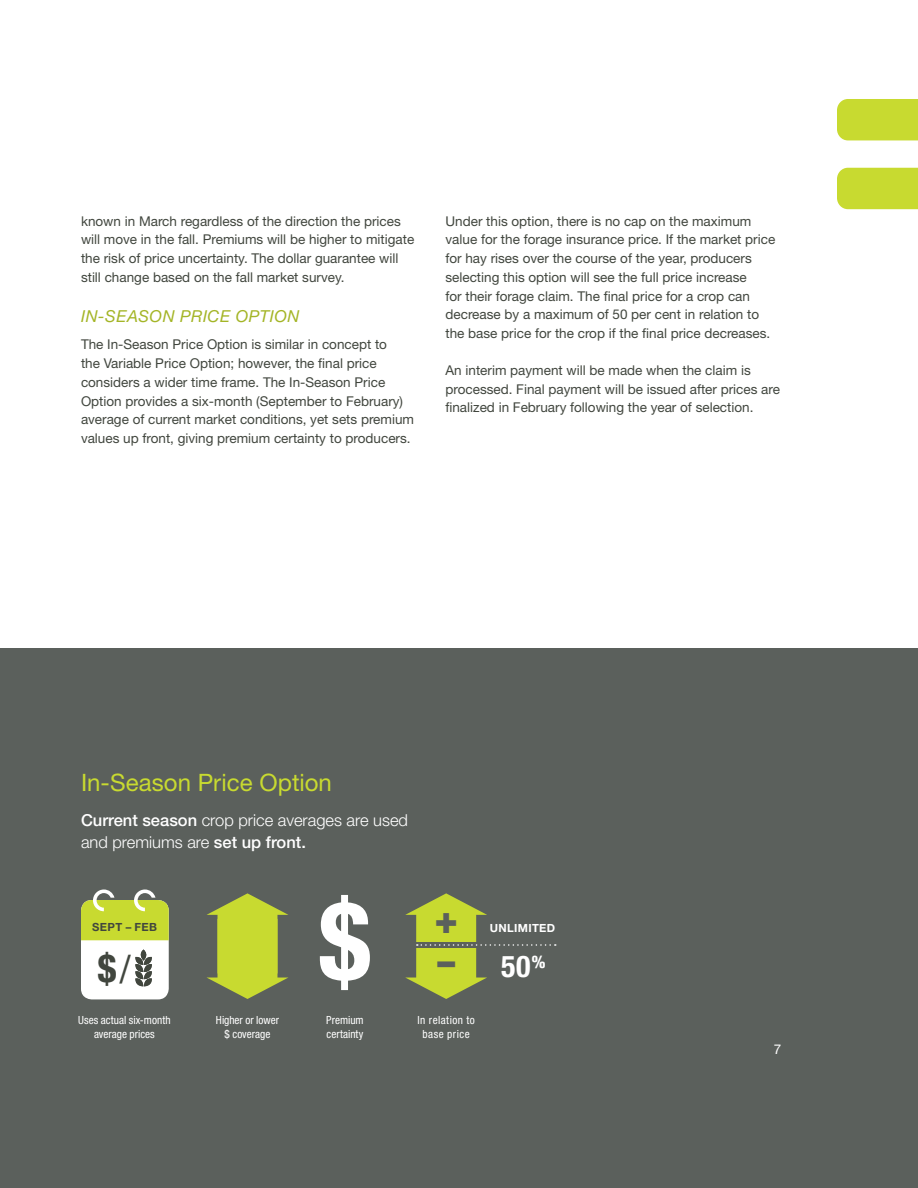
<style>
.page{position:relative;width:918px;height:1188px;background:#fff}
.page>*{position:absolute;margin:0;border:0;box-sizing:border-box;transform-origin:0 0}
.t1{font:800 39.3px/42px "Helvetica Neue LT Std";color:#5b605c}
.t2{font:700 condensed 38.85px "Helvetica Neue LT Std";color:#41463e}
.t3{font:700 condensed 30px "Helvetica Neue LT Std";color:#fff}
.t4{font:24px "Helvetica Neue LT Std";color:#c8da30}
.t5{font:300 16.5px/21.8px "Helvetica Neue LT Std";color:#fff}
.t6{font:italic 16.5px "Helvetica Neue LT Std";letter-spacing:.03em;color:#a4b527}
.t7{font:13.5px/18.8px "Helvetica Neue LT Std";color:#41463e}
.t8{font:13.5px "Helvetica Neue LT Std";color:#fff}
.t9{font:condensed 11.25px/13.5px "Helvetica Neue LT Std";letter-spacing:.005em;color:#fff;text-align:center}
.t10{font:condensed 11.25px/13.5px "Helvetica Neue LT Std";letter-spacing:.045em;color:#fff;text-align:center}
.t11{font:700 11.25px "Helvetica Neue LT Std";letter-spacing:.035em;color:#fff}
.t12{font:700 11.25px "Helvetica Neue LT Std";letter-spacing:.04em;color:#41463e}
.s1{font-weight:500}
.s2{font-weight:400}
</style>
<div class="page">
<div style="left:0;top:648px;width:918px;height:540px;background:#5b605c"></div>
<svg style="left:320px;top:895px;width:50px;height:95px"></svg>
<svg style="left:207px;top:893px;width:81px;height:106px"></svg>
<div style="left:81px;top:900px;width:88px;height:99px;background:#fff;border-radius:11px"></div>
<svg style="left:81px;top:890px;width:88px;height:50px"></svg>
<svg style="left:135px;top:949px;width:17px;height:38px"></svg>
<svg style="left:405px;top:893px;width:151px;height:106px"></svg>
<div style="left:837px;top:168px;width:81px;height:41px;background:#c8da30"></div>
<div style="left:837px;top:99px;width:81px;height:41px;background:#c8da30"></div>
<p class="t7" style="left:81px;top:211px;width:335px">known in March regardless of the direction the prices will move in the fall. Premiums will be higher to mitigate the risk of price uncertainty. The dollar guarantee will still change based on the fall market survey.</p>
<p class="t6" style="left:81px;top:306px;width:220px">IN-SEASON PRICE OPTION</p>
<p class="t7" style="left:81px;top:335px;width:335px">The In-Season Price Option is similar in concept to<br>the Variable Price Option; however, the final price considers a wider time frame. The In-Season Price Option provides a six-month (September to February) average of current market conditions, yet sets premium values up front, giving premium certainty to producers.</p>
<p class="t7" style="left:446px;top:211px;width:331px">Under this option, there is no cap on the maximum value for the forage insurance price. If the market price for hay rises over the course of the year, producers selecting this option will see the full price increase<br>for their forage claim. The final price for a crop can decrease by a maximum of 50 per cent in relation to the base price for the crop if the final price decreases.</p>
<p class="t7" style="left:446px;top:361px;width:336px">An interim payment will be made when the claim is processed. Final payment will be issued after prices are finalized in February following the year of selection.</p>
<h3 class="t4" style="left:81px;top:768px;width:252px">In-Season Price Option</h3>
<p class="t5" style="left:81px;top:809px;width:329px"><span class="s1">Current season</span> crop price averages are used and premiums are <span class="s1">set up front.</span></p>
<h1 class="t1" style="left:434px;top:897px;width:25px">+ –</h1>
<p class="t11" style="left:490px;top:921px;width:67px">UNLIMITED</p>
<p class="t12" style="left:92px;top:920px;width:67px">SEPT – FEB</p>
<h2 class="t2" style="left:98px;top:944px;width:34px">$<span class="s2">/</span></h2>
<h3 class="t3" style="left:501px;top:948px;width:46px">50<sup>%</sup></h3>
<p class="t10" style="left:417px;top:1014px;width:59px">In relation to base price</p>
<p class="t9" style="left:78px;top:1014px;width:94px">Uses actual six-month average prices</p>
<p class="t9" style="left:216px;top:1014px;width:65px">Higher or lower $ coverage</p>
<p class="t9" style="left:326px;top:1014px;width:39px;text-align:left">Premium certainty</p>
<p class="t8" style="left:774px;top:1041px;width:9px">7</p>
</div>
